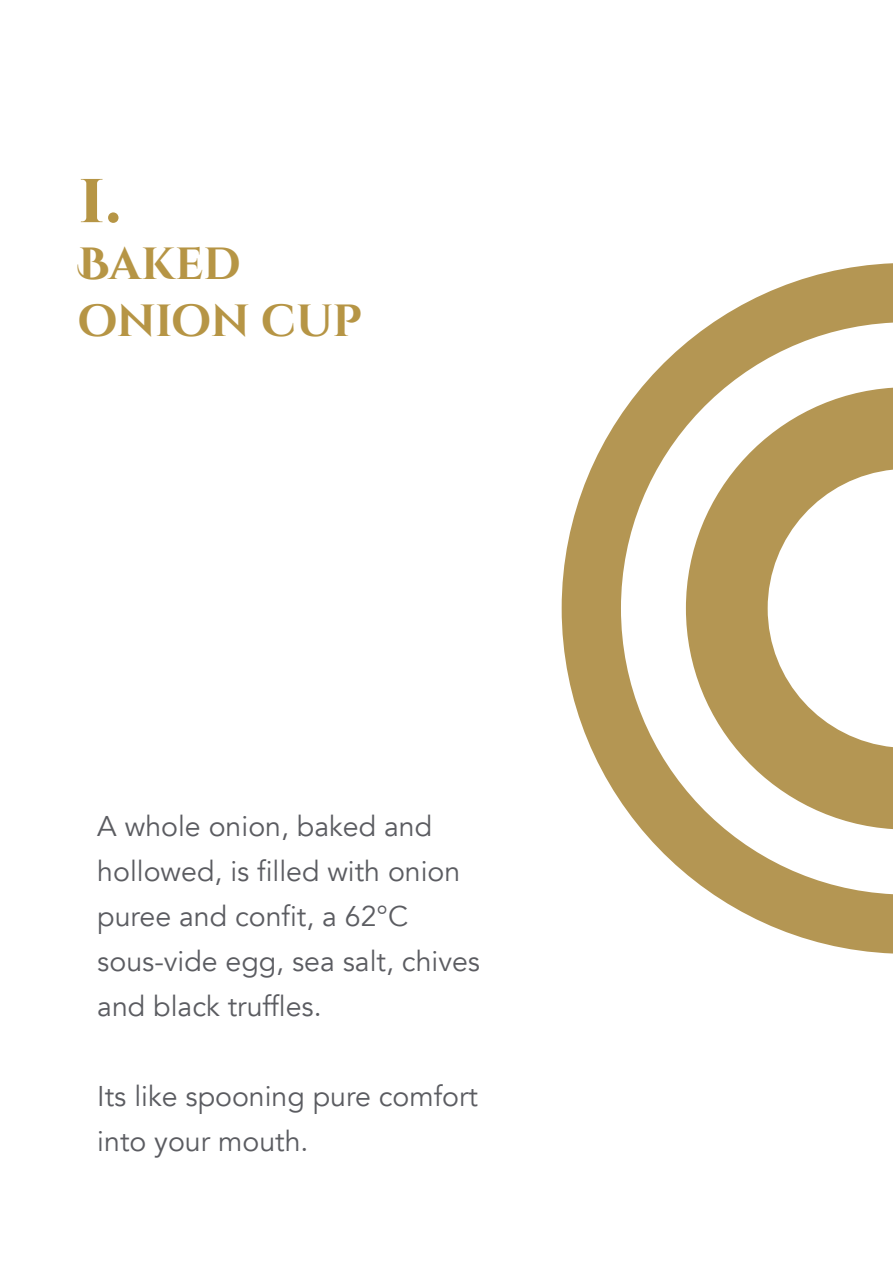
<style>
.page{position:relative;width:893px;height:1263px;background:#fff}
.page>*{position:absolute;margin:0;border:0;box-sizing:border-box;transform-origin:0 0}
.t1{font:700 72px "Cinzel Decorative";color:#b69545}
.t2{font:700 45px/57px "Cinzel Decorative";letter-spacing:-.005em;color:#b69545}
.t3{font:28.5px/45px "Avenir";color:#5b5c61}
</style>
<div class="page">
<svg style="left:562px;top:263px;width:331px;height:690px"></svg>
<svg style="left:686px;top:388px;width:207px;height:441px"></svg>
<h1 class="t1" style="left:78px;top:154px;width:45px">1.</h1>
<h2 class="t2" style="left:78px;top:237px;width:286px">BAKED<br>ONION CUP</h2>
<p class="t3" style="left:97px;top:805px;width:384px">A whole onion, baked and hollowed, is filled with onion puree and confit, a 62°C sous-vide egg, sea salt, chives and black truffles.</p>
<p class="t3" style="left:97px;top:1075px;width:382px">Its like spooning pure comfort into your mouth.</p>
</div>
